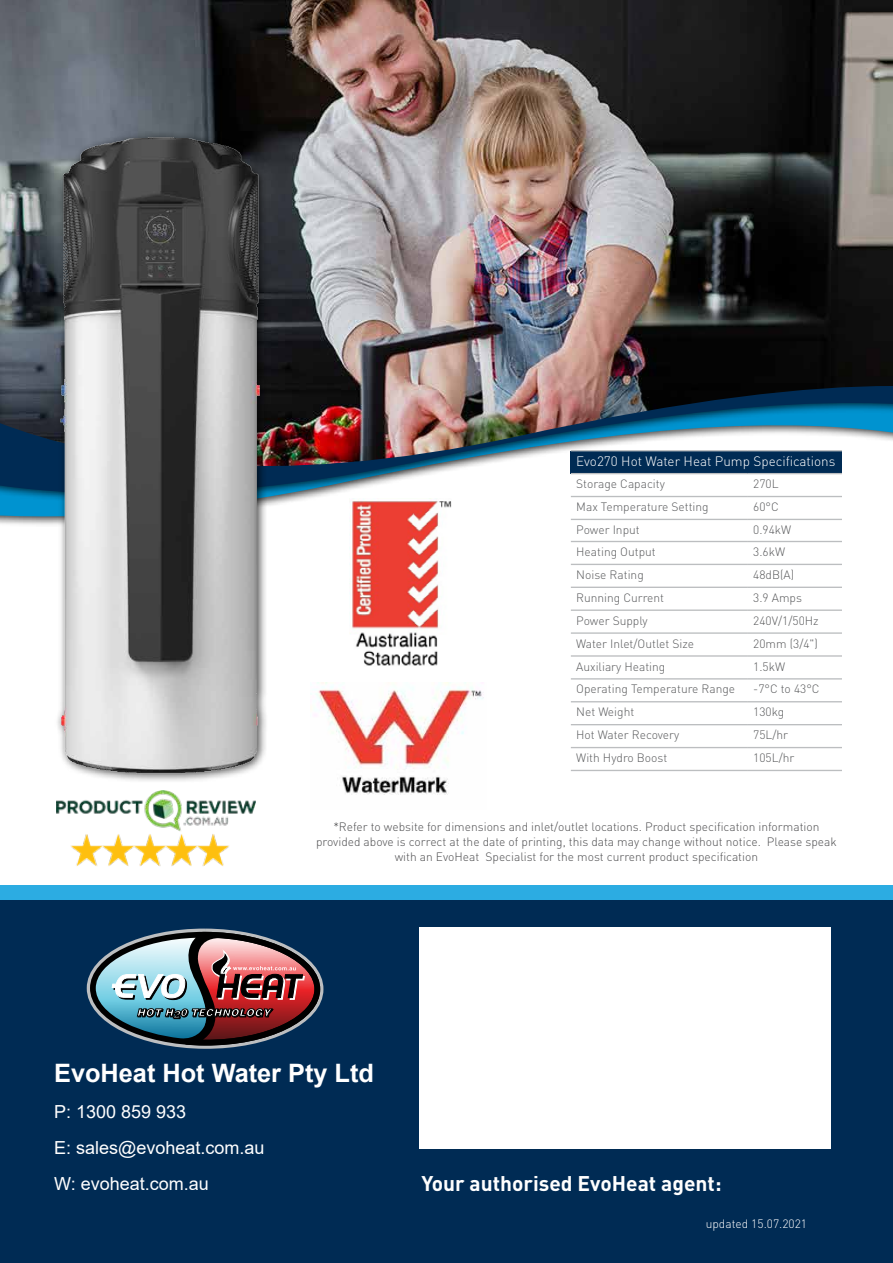
<style>
.page{position:relative;width:893px;height:1263px;background:#fff}
.page>*{position:absolute;margin:0;border:0;box-sizing:border-box;transform-origin:0 0}
.t1{font:700 25.35px "Arial";color:#fff}
.t2{font:700 21px "DIN";color:#fff}
.t3{font:18px/36px "Arial";color:#fff}
.t4{font:300 13.5px "DIN";color:#fff}
.t5{font:300 12px "DIN";color:#58595b}
.t6{font:300 12px/15px "DIN";color:#4d4d4f;text-align:center}
.t7{font:300 12px "DIN";color:#fff}
</style>
<div class="page">
<img style="left:0;top:0;width:893px;height:441px">
<div style="left:0;top:888px;width:893px;height:375px;background:#002b54"></div>
<svg style="left:89px;top:928px;width:232px;height:121px"></svg>
<div style="left:420px;top:928px;width:411px;height:221px;background:#fff"></div>
<img style="left:0;top:59px;width:733px;height:755px">
<img style="left:311px;top:682px;width:176px;height:127px">
<img style="left:350px;top:498px;width:103px;height:169px">
<div style="left:571px;top:451px;width:271px;height:23px;background:#002b54"></div>
<hr style="left:571px;top:450px;width:177px;height:1px;background:#bcbec0">
<hr style="left:748px;top:450px;width:94px;height:1px;background:#bcbec0">
<hr style="left:571px;top:473px;width:177px;height:1px;background:#bcbec0">
<hr style="left:748px;top:473px;width:94px;height:1px;background:#bcbec0">
<hr style="left:571px;top:496px;width:177px;height:1px;background:#bcbec0">
<hr style="left:748px;top:496px;width:94px;height:1px;background:#bcbec0">
<hr style="left:571px;top:519px;width:177px;height:1px;background:#bcbec0">
<hr style="left:748px;top:519px;width:94px;height:1px;background:#bcbec0">
<hr style="left:571px;top:541px;width:177px;height:1px;background:#bcbec0">
<hr style="left:748px;top:541px;width:94px;height:1px;background:#bcbec0">
<hr style="left:571px;top:564px;width:177px;height:1px;background:#bcbec0">
<hr style="left:748px;top:564px;width:94px;height:1px;background:#bcbec0">
<hr style="left:571px;top:587px;width:177px;height:1px;background:#bcbec0">
<hr style="left:748px;top:587px;width:94px;height:1px;background:#bcbec0">
<hr style="left:571px;top:609px;width:177px;height:2px;background:#bcbec0">
<hr style="left:748px;top:609px;width:94px;height:2px;background:#bcbec0">
<hr style="left:571px;top:632px;width:177px;height:2px;background:#bcbec0">
<hr style="left:748px;top:632px;width:94px;height:2px;background:#bcbec0">
<hr style="left:571px;top:655px;width:177px;height:2px;background:#bcbec0">
<hr style="left:748px;top:655px;width:94px;height:2px;background:#bcbec0">
<hr style="left:571px;top:678px;width:177px;height:1px;background:#bcbec0">
<hr style="left:748px;top:678px;width:94px;height:1px;background:#bcbec0">
<hr style="left:571px;top:701px;width:177px;height:1px;background:#bcbec0">
<hr style="left:748px;top:701px;width:94px;height:1px;background:#bcbec0">
<hr style="left:571px;top:724px;width:177px;height:1px;background:#bcbec0">
<hr style="left:748px;top:724px;width:94px;height:1px;background:#bcbec0">
<hr style="left:571px;top:747px;width:177px;height:1px;background:#bcbec0">
<hr style="left:748px;top:747px;width:94px;height:1px;background:#bcbec0">
<hr style="left:571px;top:770px;width:177px;height:1px;background:#bcbec0">
<hr style="left:748px;top:770px;width:94px;height:1px;background:#bcbec0">
<img style="left:71px;top:834px;width:158px;height:33px">
<img style="left:57px;top:790px;width:199px;height:41px">
<div style="left:0;top:886px;width:893px;height:14px;background:#2cace2"></div>
<p class="t4" style="left:576px;top:453px;width:261px">Evo270 Hot Water Heat Pump Specifications</p>
<p class="t5" style="left:576px;top:476px;width:90px">Storage Capacity</p>
<p class="t5" style="left:753px;top:476px;width:27px">270L</p>
<p class="t5" style="left:576px;top:499px;width:134px">Max Temperature Setting</p>
<p class="t5" style="left:753px;top:499px;width:27px">60°C</p>
<p class="t5" style="left:576px;top:522px;width:65px">Power Input</p>
<p class="t5" style="left:753px;top:522px;width:40px">0.94kW</p>
<p class="t5" style="left:576px;top:544px;width:81px">Heating Output</p>
<p class="t5" style="left:753px;top:544px;width:33px">3.6kW</p>
<p class="t5" style="left:576px;top:567px;width:69px">Noise Rating</p>
<p class="t5" style="left:753px;top:567px;width:42px">48dB(A)</p>
<p class="t5" style="left:576px;top:590px;width:89px">Running Current</p>
<p class="t5" style="left:753px;top:590px;width:50px">3.9 Amps</p>
<p class="t5" style="left:576px;top:613px;width:73px">Power Supply</p>
<p class="t5" style="left:753px;top:613px;width:67px">240V/1/50Hz</p>
<p class="t5" style="left:576px;top:636px;width:119px">Water Inlet/Outlet Size</p>
<p class="t5" style="left:753px;top:636px;width:66px">20mm (3/4")</p>
<p class="t5" style="left:576px;top:659px;width:91px">Auxiliary Heating</p>
<p class="t5" style="left:753px;top:659px;width:33px">1.5kW</p>
<p class="t5" style="left:576px;top:682px;width:160px">Operating Temperature Range</p>
<p class="t5" style="left:753px;top:682px;width:68px">-7°C to 43°C</p>
<p class="t5" style="left:576px;top:705px;width:60px">Net Weight</p>
<p class="t5" style="left:753px;top:705px;width:33px">130kg</p>
<p class="t5" style="left:576px;top:727px;width:105px">Hot Water Recovery</p>
<p class="t5" style="left:753px;top:727px;width:36px">75L/hr</p>
<p class="t5" style="left:576px;top:750px;width:92px">With Hydro Boost</p>
<p class="t5" style="left:753px;top:750px;width:43px">105L/hr</p>
<p class="t6" style="left:316px;top:819px;width:522px">*Refer to website for dimensions and inlet/outlet locations. Product specification information provided above is correct at the date of printing, this data may change without notice. Please speak with an EvoHeat Specialist for the most current product specification</p>
<h1 class="t1" style="left:54px;top:1055px;width:321px">EvoHeat Hot Water Pty Ltd</h1>
<h3 class="t3" style="left:54px;top:1093px;width:212px">P: 1300 859 933<br>E: sales@evoheat.com.au<br>W: evoheat.com.au</h3>
<h2 class="t2" style="left:421px;top:1170px;width:302px">Your authorised EvoHeat agent:</h2>
<p class="t7" style="left:706px;top:1216px;width:103px">updated 15.07.2021</p>
</div>
